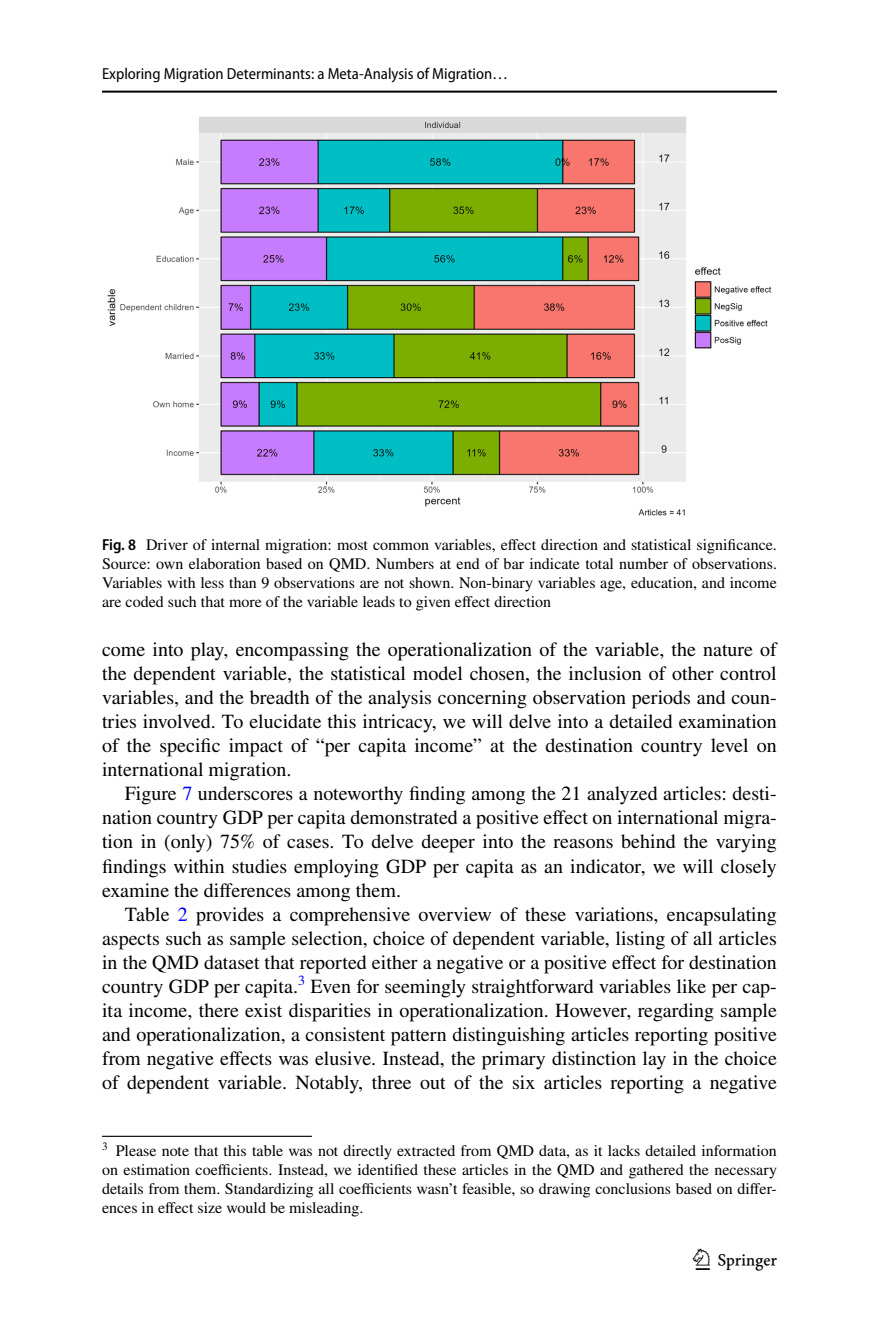
<style>
.page{position:relative;width:879px;height:1333px;background:#fff}
.page>*{position:absolute;margin:0;border:0;box-sizing:border-box;transform-origin:0 0}
.t1{font:30px "Springnew Regular 3";color:#000}
.t2{font:20px/24px "STIX";color:#000;text-align:justify}
.t3{font:16px/19px "STIX";color:#000;text-align:justify}
.t4{font:16px "Myriad Pro Semi Cn 3";color:#000}
.s1{font-family:"Myriad Pro";font-weight:600;font-stretch:semi-condensed}
.s2{color:#00f}
</style>
<div class="page">
<hr style="left:102px;top:91px;width:675px;height:2px;background:#000">
<img style="left:108px;top:116px;width:663px;height:399px">
<hr style="left:102px;top:1135px;width:210px;height:1px;background:#000">
<p class="t4" style="left:102px;top:65px;width:408px">Exploring Migration Determinants: a Meta‑Analysis of Migration…</p>
<p class="t3" style="left:102px;top:536px;width:676px"><span class="s1">Fig. 8</span> Driver of internal migration: most common variables, effect direction and statistical significance.<br>Source: own elaboration based on QMD. Numbers at end of bar indicate total number of observations.<br>Variables with less than 9 observations are not shown. Non-binary variables age, education, and income are coded such that more of the variable leads to given effect direction</p>
<p class="t2" style="left:102px;top:639px;width:676px">come into play, encompassing the operationalization of the variable, the nature of the dependent variable, the statistical model chosen, the inclusion of other control variables, and the breadth of the analysis concerning observation periods and coun&shy;tries involved. To elucidate this intricacy, we will delve into a detailed examination of the specific impact of “per capita income” at the destination country level on international migration.</p>
<p class="t2" style="left:102px;top:783px;width:676px;text-indent:23px">Figure <span class="s2">7</span> underscores a noteworthy finding among the 21 analyzed articles: desti&shy;nation country GDP per capita demonstrated a positive effect on international migra&shy;tion in (only) 75% of cases. To delve deeper into the reasons behind the varying findings within studies employing GDP per capita as an indicator, we will closely examine the differences among them.</p>
<p class="t2" style="left:102px;top:903px;width:676px;text-indent:23px">Table <span class="s2">2</span> provides a comprehensive overview of these variations, encapsulating aspects such as sample selection, choice of dependent variable, listing of all articles in the QMD dataset that reported either a negative or a positive effect for destination country GDP per capita.<sup>3</sup> Even for seemingly straightforward variables like per cap&shy;ita income, there exist disparities in operationalization. However, regarding sample and operationalization, a consistent pattern distinguishing articles reporting positive from negative effects was elusive. Instead, the primary distinction lay in the choice of dependent variable. Notably, three out of the six articles reporting a negative</p>
<p class="t3" style="left:102px;top:1142px;width:676px"><sup>3</sup> Please note that this table was not directly extracted from QMD data, as it lacks detailed information on estimation coefficients. Instead, we identified these articles in the QMD and gathered the necessary details from them. Standardizing all coefficients wasn’t feasible, so drawing conclusions based on differ&shy;ences in effect size would be misleading.</p>
<h1 class="t1" style="left:696px;top:1248px;width:83px">1 3</h1>
</div>
